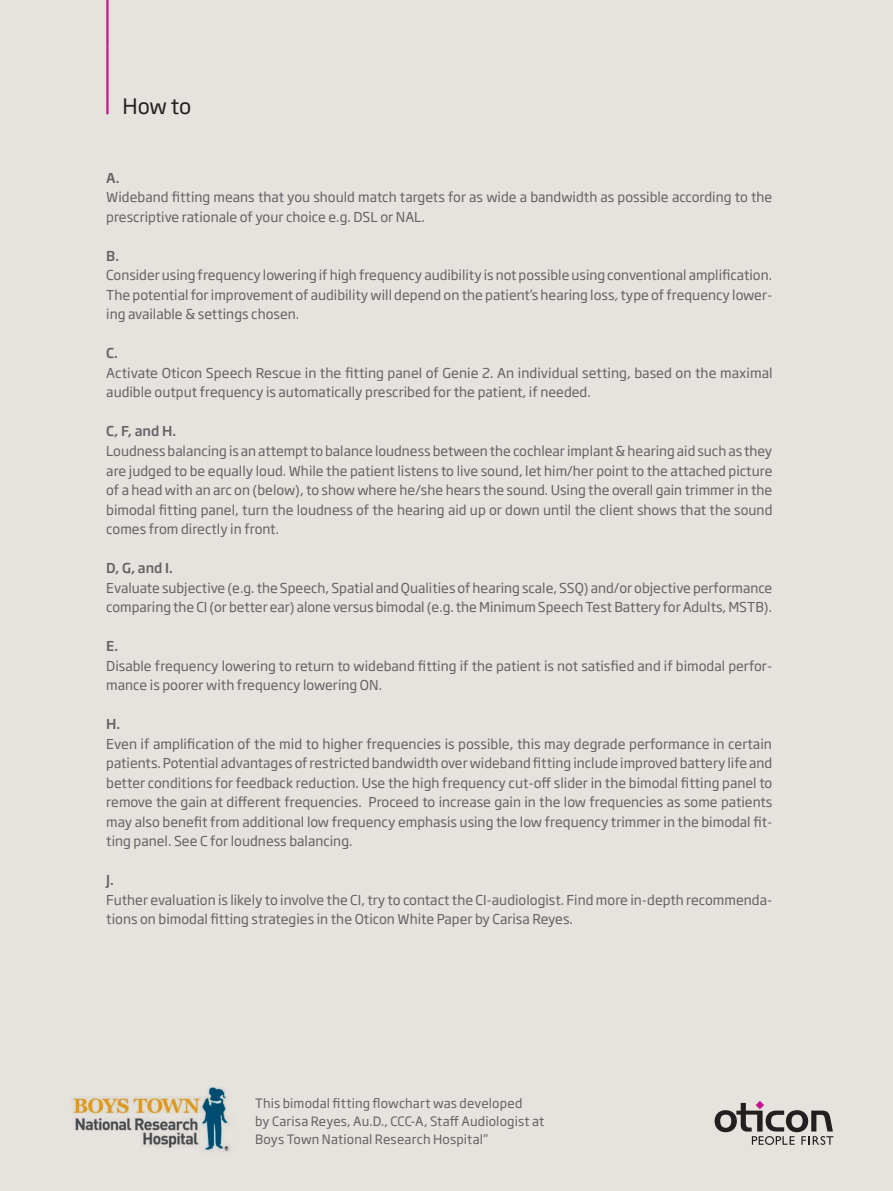
<style>
.page{position:relative;width:893px;height:1191px;background:#e6e2de}
.page>*{position:absolute;margin:0;border:0;box-sizing:border-box;transform-origin:0 0}
.t1{font:21px "Soho Gothic Pro";color:#231f20}
.t2{font:13.5px/19.5px "Soho Gothic Pro";color:#636366}
.t3{font:500 13.5px "Soho Gothic Pro";color:#636366}
.t4{font:12.75px/18px "Soho Gothic Pro";letter-spacing:.01em;color:#636366}
</style>
<div class="page">
<svg style="left:715px;top:1101px;width:118px;height:43px"></svg>
<img style="left:72px;top:1087px;width:158px;height:65px">
<hr style="left:106px;top:0;width:3px;height:47px;background:#c5168c">
<hr style="left:106px;top:47px;width:3px;height:51px;background:#c5168c">
<hr style="left:106px;top:98px;width:3px;height:16px;background:#c5168c">
<h1 class="t1" style="left:123px;top:90px;width:70px">How to</h1>
<p class="t3" style="left:106px;top:167px;width:15px">A.</p>
<p class="t2" style="left:106px;top:187px;width:668px">Wideband fitting means that you should match targets for as wide a bandwidth as possible according to the prescriptive rationale of your choice e.g. DSL or NAL.</p>
<p class="t3" style="left:106px;top:245px;width:14px">B.</p>
<p class="t2" style="left:106px;top:265px;width:668px;text-align:justify">Consider using frequency lowering if high frequency audibility is not possible using conventional amplification.<br>The potential for improvement of audibility will depend on the patient’s hearing loss, type of frequency lower&shy;ing available &amp; settings chosen.</p>
<p class="t3" style="left:106px;top:343px;width:13px">C.</p>
<p class="t2" style="left:106px;top:362px;width:668px">Activate Oticon Speech Rescue in the fitting panel of Genie 2. An individual setting, based on the maximal audible output frequency is automatically prescribed for the patient, if needed.</p>
<p class="t3" style="left:106px;top:421px;width:71px">C, F, and H.</p>
<p class="t2" style="left:106px;top:440px;width:668px;text-align:justify">Loudness balancing is an attempt to balance loudness between the cochlear implant &amp; hearing aid such as they are judged to be equally loud. While the patient listens to live sound, let him/her point to the attached picture of a head with an arc on (below), to show where he/she hears the sound. Using the overall gain trimmer in the bimodal fitting panel, turn the loudness of the hearing aid up or down until the client shows that the sound comes from directly in front.</p>
<p class="t3" style="left:106px;top:557px;width:68px">D, G, and I.</p>
<p class="t2" style="left:106px;top:577px;width:668px">Evaluate subjective (e.g. the Speech, Spatial and Qualities of hearing scale, SSQ) and/or objective performance comparing the CI (or better ear) alone versus bimodal (e.g. the Minimum Speech Test Battery for Adults, MSTB).</p>
<p class="t3" style="left:106px;top:635px;width:13px">E.</p>
<p class="t2" style="left:106px;top:655px;width:668px">Disable frequency lowering to return to wideband fitting if the patient is not satisfied and if bimodal perfor&shy;mance is poorer with frequency lowering ON.</p>
<p class="t3" style="left:106px;top:713px;width:16px">H.</p>
<p class="t2" style="left:106px;top:733px;width:668px;text-align:justify">Even if amplification of the mid to higher frequencies is possible, this may degrade performance in certain patients. Potential advantages of restricted bandwidth over wideband fitting include improved battery life and better conditions for feedback reduction. Use the high frequency cut-off slider in the bimodal fitting panel to remove the gain at different frequencies. Proceed to increase gain in the low frequencies as some patients may also benefit from additional low frequency emphasis using the low frequency trimmer in the bimodal fit&shy;ting panel. See C for loudness balancing.</p>
<p class="t3" style="left:106px;top:869px;width:9px">J.</p>
<p class="t2" style="left:106px;top:889px;width:668px">Futher evaluation is likely to involve the CI, try to contact the CI-audiologist. Find more in-depth recommenda&shy;tions on bimodal fitting strategies in the Oticon White Paper by Carisa Reyes.</p>
<p class="t4" style="left:255px;top:1093px;width:291px">This bimodal fitting flowchart was developed<br>by Carisa Reyes, Au.D., CCC-A, Staff Audiologist at<br>Boys Town National Research Hospital”</p>
</div>
